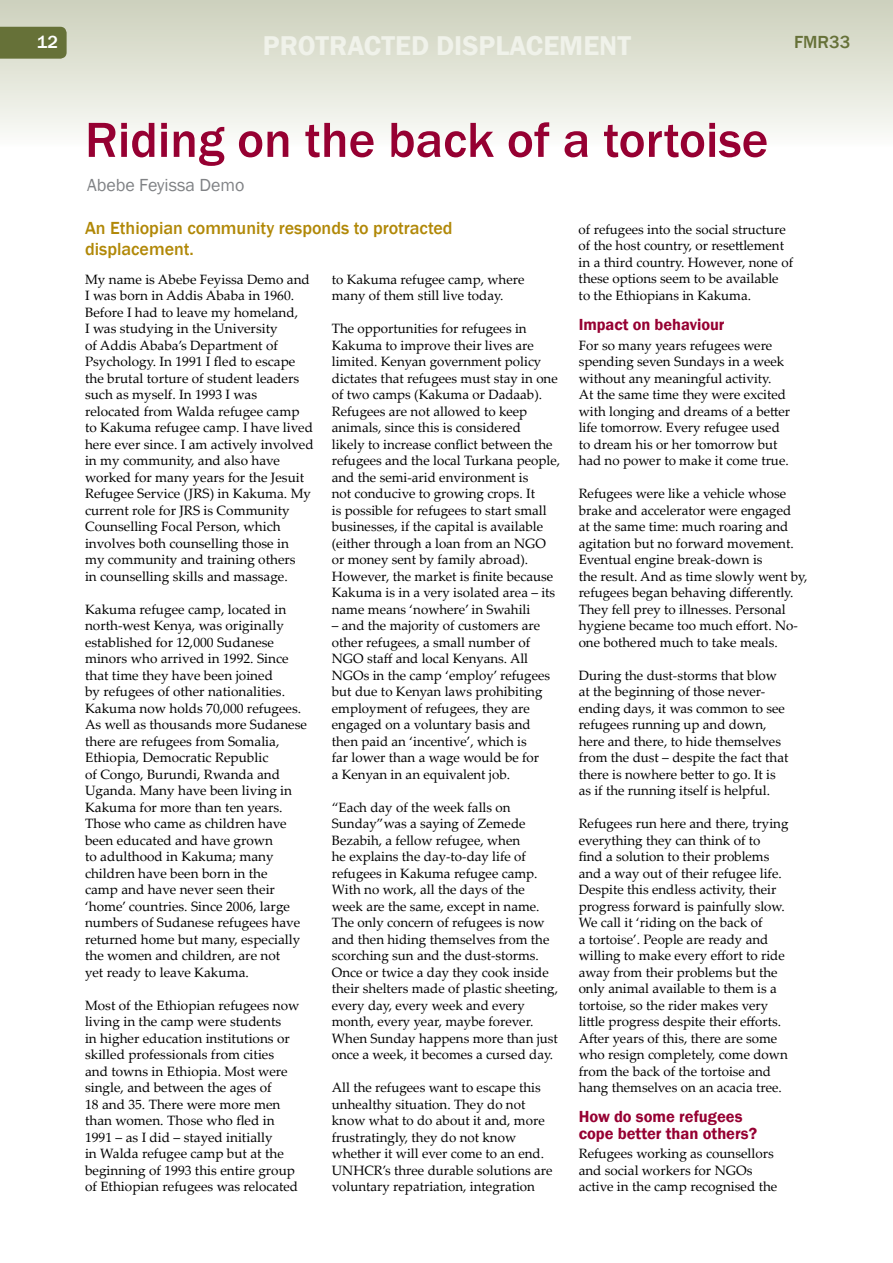
<style>
.page{position:relative;width:893px;height:1263px;background:#fff}
.page>*{position:absolute;margin:0;border:0;box-sizing:border-box;transform-origin:0 0}
.t1{font:500 51px "Franklin Gothic";color:#960032}
.t2{font:600 27.9px "Franklin Gothic";color:#f0f2ea}
.t3{font:500 18px/21px "Franklin Gothic";color:#b18807}
.t4{font:18px "Franklin Gothic";color:#808285}
.t5{font:500 18px "Franklin Gothic";color:#667138}
.t6{font:500 18px "Franklin Gothic";color:#fff}
.t7{font:600 16.5px/16.5px "Franklin Gothic";color:#960032}
.t8{font:13.5px/16.5px "Palatino Linotype";color:#000}
</style>
<div class="page">
<div style="left:0;top:0;width:893px;height:147px;background:linear-gradient(to bottom,#ccd0bb,#fbfcf9)"></div>
<div style="left:0;top:27px;width:67px;height:32px;background:#667138"></div>
<svg style="left:892px;top:0;width:1px;height:147px"></svg>
<h3 class="t6" style="left:37px;top:31px;width:23px">12</h3>
<h2 class="t2" style="left:263px;top:28px;width:370px">PROTRACTED DISPLACEMENT</h2>
<h3 class="t5" style="left:794px;top:31px;width:58px">FMR33</h3>
<h1 class="t1" style="left:85px;top:108px;width:685px">Riding on the back of a tortoise</h1>
<h3 class="t4" style="left:87px;top:174px;width:159px">Abebe Feyissa Demo</h3>
<h3 class="t3" style="left:85px;top:218px;width:369px">An Ethiopian community responds to protracted displacement.</h3>
<p class="t8" style="left:85px;top:270px;width:230px">My name is Abebe Feyissa Demo and I was born in Addis Ababa in 1960.<br>Before I had to leave my homeland,<br>I was studying in the University<br>of Addis Ababa’s Department of Psychology. In 1991 I fled to escape the brutal torture of student leaders such as myself. In 1993 I was relocated from Walda refugee camp to Kakuma refugee camp. I have lived here ever since. I am actively involved in my community, and also have worked for many years for the Jesuit Refugee Service (JRS) in Kakuma. My current role for JRS is Community Counselling Focal Person, which involves both counselling those in<br>my community and training others<br>in counselling skills and massage.</p>
<p class="t8" style="left:85px;top:600px;width:223px">Kakuma refugee camp, located in north-west Kenya, was originally established for 12,000 Sudanese minors who arrived in 1992. Since that time they have been joined<br>by refugees of other nationalities.<br>Kakuma now holds 70,000 refugees.<br>As well as thousands more Sudanese there are refugees from Somalia,<br>Ethiopia, Democratic Republic<br>of Congo, Burundi, Rwanda and<br>Uganda. Many have been living in<br>Kakuma for more than ten years.<br>Those who came as children have been educated and have grown<br>to adulthood in Kakuma; many children have been born in the<br>camp and have never seen their ‘home’ countries. Since 2006, large numbers of Sudanese refugees have returned home but many, especially the women and children, are not<br>yet ready to leave Kakuma.</p>
<p class="t8" style="left:85px;top:996px;width:216px">Most of the Ethiopian refugees now living in the camp were students<br>in higher education institutions or skilled professionals from cities and towns in Ethiopia. Most were single, and between the ages of<br>18 and 35. There were more men than women. Those who fled in<br>1991 – as I did – stayed initially<br>in Walda refugee camp but at the beginning of 1993 this entire group of Ethiopian refugees was relocated</p>
<p class="t8" style="left:332px;top:270px;width:194px">to Kakuma refugee camp, where many of them still live today.</p>
<p class="t8" style="left:332px;top:320px;width:230px">The opportunities for refugees in Kakuma to improve their lives are limited. Kenyan government policy dictates that refugees must stay in one of two camps (Kakuma or Dadaab).<br>Refugees are not allowed to keep animals, since this is considered<br>likely to increase conflict between the refugees and the local Turkana people, and the semi-arid environment is<br>not conducive to growing crops. It<br>is possible for refugees to start small businesses, if the capital is available (either through a loan from an NGO or money sent by family abroad).<br>However, the market is finite because Kakuma is in a very isolated area – its name means ‘nowhere’ in Swahili</p>
<p class="t8" style="left:332px;top:617px;width:220px">– and the majority of customers are other refugees, a small number of<br>NGO staff and local Kenyans. All<br>NGOs in the camp ‘employ’ refugees but due to Kenyan laws prohibiting employment of refugees, they are engaged on a voluntary basis and then paid an ‘incentive’, which is<br>far lower than a wage would be for<br>a Kenyan in an equivalent job.</p>
<p class="t8" style="left:332px;top:798px;width:228px">“Each day of the week falls on Sunday”was a saying of Zemede Bezabih, a fellow refugee, when<br>he explains the day-to-day life of refugees in Kakuma refugee camp.<br>With no work, all the days of the week are the same, except in name.<br>The only concern of refugees is now and then hiding themselves from the scorching sun and the dust-storms.<br>Once or twice a day they cook inside their shelters made of plastic sheeting, every day, every week and every month, every year, maybe forever.<br>When Sunday happens more than just once a week, it becomes a cursed day.</p>
<p class="t8" style="left:332px;top:1079px;width:222px">All the refugees want to escape this unhealthy situation. They do not know what to do about it and, more frustratingly, they do not know whether it will ever come to an end.<br>UNHCR’s three durable solutions are voluntary repatriation, integration</p>
<p class="t8" style="left:579px;top:220px;width:216px">of refugees into the social structure of the host country, or resettlement in a third country. However, none of these options seem to be available to the Ethiopians in Kakuma.</p>
<p class="t7" style="left:579px;top:317px;width:147px">Impact on behaviour</p>
<p class="t8" style="left:579px;top:336px;width:213px">For so many years refugees were spending seven Sundays in a week without any meaningful activity.<br>At the same time they were excited with longing and dreams of a better life tomorrow. Every refugee used to dream his or her tomorrow but had no power to make it come true.</p>
<p class="t8" style="left:579px;top:485px;width:230px">Refugees were like a vehicle whose brake and accelerator were engaged<br>at the same time: much roaring and agitation but no forward movement.<br>Eventual engine break-down is<br>the result. And as time slowly went by, refugees began behaving differently.<br>They fell prey to illnesses. Personal hygiene became too much effort. No&shy;one bothered much to take meals.</p>
<p class="t8" style="left:579px;top:666px;width:211px">During the dust-storms that blow at the beginning of those never&shy;ending days, it was common to see refugees running up and down, here and there, to hide themselves from the dust – despite the fact that there is nowhere better to go. It is as if the running itself is helpful.</p>
<p class="t8" style="left:579px;top:815px;width:211px">Refugees run here and there, trying everything they can think of to<br>find a solution to their problems and a way out of their refugee life.<br>Despite this endless activity, their progress forward is painfully slow.<br>We call it ‘riding on the back of<br>a tortoise’. People are ready and willing to make every effort to ride away from their problems but the only animal available to them is a tortoise, so the rider makes very little progress despite their efforts.<br>After years of this, there are some who resign completely, come down from the back of the tortoise and hang themselves on an acacia tree.</p>
<p class="t7" style="left:579px;top:1109px;width:180px">How do some refugees cope better than others?</p>
<p class="t8" style="left:579px;top:1145px;width:200px">Refugees working as counsellors and social workers for NGOs active in the camp recognised the</p>
</div>
